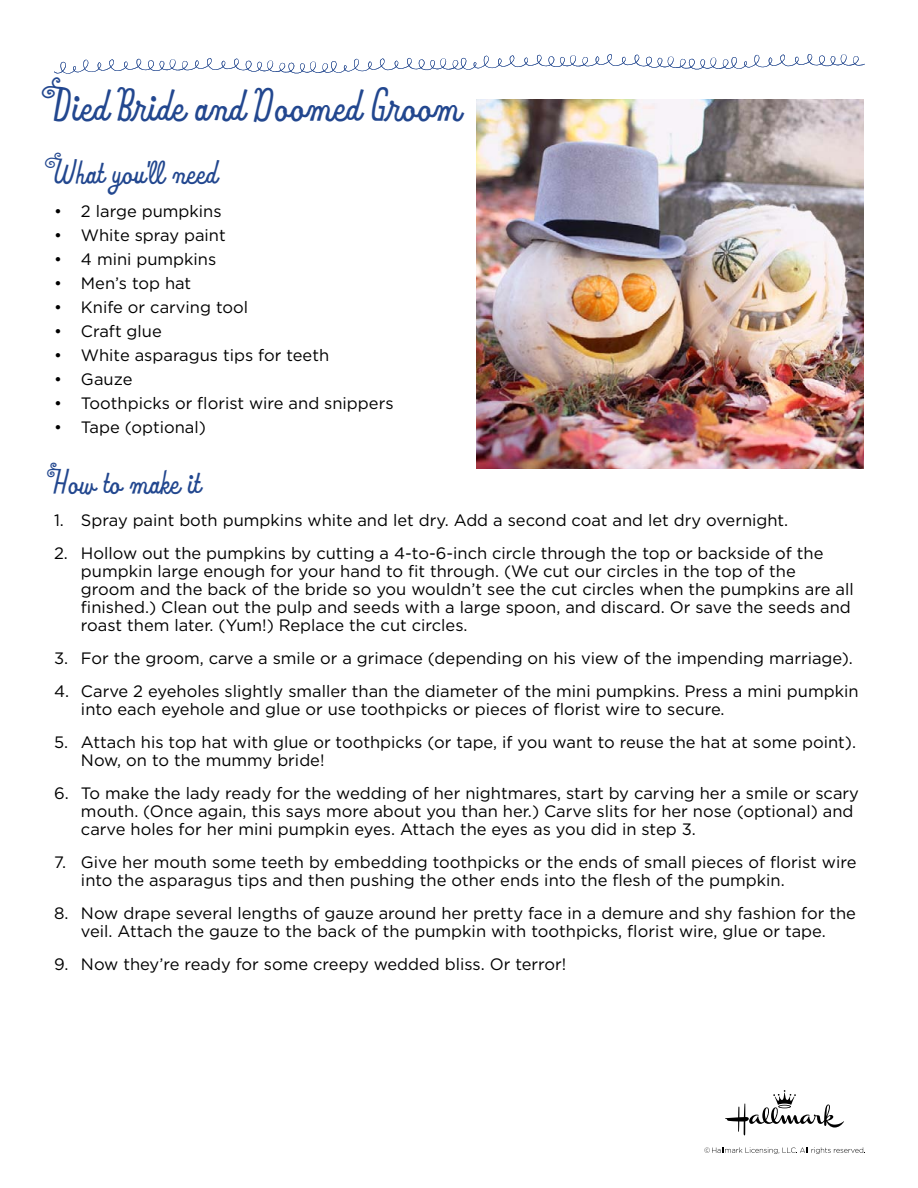
<style>
.page{position:relative;width:918px;height:1188px;background:#fff}
.page>*{position:absolute;margin:0;border:0;box-sizing:border-box;transform-origin:0 0}
.t1{font:700 48px "Hmk Handstand Script BCFG";color:#22478f}
.t2{font:700 36px "Hmk Handstand Script BCFG";color:#22478f}
.t3{font:16.5px/18px "Gotham";color:#000}
</style>
<div class="page">
<svg style="left:54px;top:54px;width:811px;height:20px"></svg>
<svg style="left:725px;top:1090px;width:119px;height:45px"></svg>
<svg style="left:704px;top:1147px;width:161px;height:7px"></svg>
<img style="left:476px;top:99px;width:388px;height:370px">
<h1 class="t1" style="left:54px;top:77px;width:408px">Died Bride and Doomed Groom</h1>
<h2 class="t2" style="left:54px;top:151px;width:165px">What you'll need</h2>
<p class="t3" style="left:54px;top:202px;width:169px">• 2 large pumpkins</p>
<p class="t3" style="left:54px;top:226px;width:173px">• White spray paint</p>
<p class="t3" style="left:54px;top:250px;width:164px">• 4 mini pumpkins</p>
<p class="t3" style="left:54px;top:274px;width:139px">• Men’s top hat</p>
<p class="t3" style="left:54px;top:298px;width:196px">• Knife or carving tool</p>
<p class="t3" style="left:54px;top:322px;width:109px">• Craft glue</p>
<p class="t3" style="left:54px;top:346px;width:277px">• White asparagus tips for teeth</p>
<p class="t3" style="left:54px;top:370px;width:80px">• Gauze</p>
<p class="t3" style="left:54px;top:394px;width:341px">• Toothpicks or florist wire and snippers</p>
<p class="t3" style="left:54px;top:418px;width:153px">• Tape (optional)</p>
<h2 class="t2" style="left:54px;top:460px;width:148px">How to make it</h2>
<p class="t3" style="left:54px;top:510px;width:736px">1. Spray paint both pumpkins white and let dry. Add a second coat and let dry overnight.</p>
<p class="t3" style="left:81px;top:543px;width:774px;text-indent:-27px">2. Hollow out the pumpkins by cutting a 4-to-6-inch circle through the top or backside of the pumpkin large enough for your hand to fit through. (We cut our circles in the top of the groom and the back of the bride so you wouldn’t see the cut circles when the pumpkins are all finished.) Clean out the pulp and seeds with a large spoon, and discard. Or save the seeds and roast them later. (Yum!) Replace the cut circles.</p>
<p class="t3" style="left:54px;top:648px;width:801px">3. For the groom, carve a smile or a grimace (depending on his view of the impending marriage).</p>
<p class="t3" style="left:81px;top:681px;width:779px;text-indent:-27px">4. Carve 2 eyeholes slightly smaller than the diameter of the mini pumpkins. Press a mini pumpkin into each eyehole and glue or use toothpicks or pieces of florist wire to secure.</p>
<p class="t3" style="left:81px;top:732px;width:777px;text-indent:-27px">5. Attach his top hat with glue or toothpicks (or tape, if you want to reuse the hat at some point).<br>Now, on to the mummy bride!</p>
<p class="t3" style="left:81px;top:783px;width:780px;text-indent:-27px">6. To make the lady ready for the wedding of her nightmares, start by carving her a smile or scary mouth. (Once again, this says more about you than her.) Carve slits for her nose (optional) and carve holes for her mini pumpkin eyes. Attach the eyes as you did in step 3.</p>
<p class="t3" style="left:81px;top:852px;width:777px;text-indent:-27px">7. Give her mouth some teeth by embedding toothpicks or the ends of small pieces of florist wire into the asparagus tips and then pushing the other ends into the flesh of the pumpkin.</p>
<p class="t3" style="left:54px;top:903px;width:804px;text-align:center">8. Now drape several lengths of gauze around her pretty face in a demure and shy fashion for the veil. Attach the gauze to the back of the pumpkin with toothpicks, florist wire, glue or tape.</p>
<p class="t3" style="left:54px;top:954px;width:514px">9. Now they’re ready for some creepy wedded bliss. Or terror!</p>
</div>
